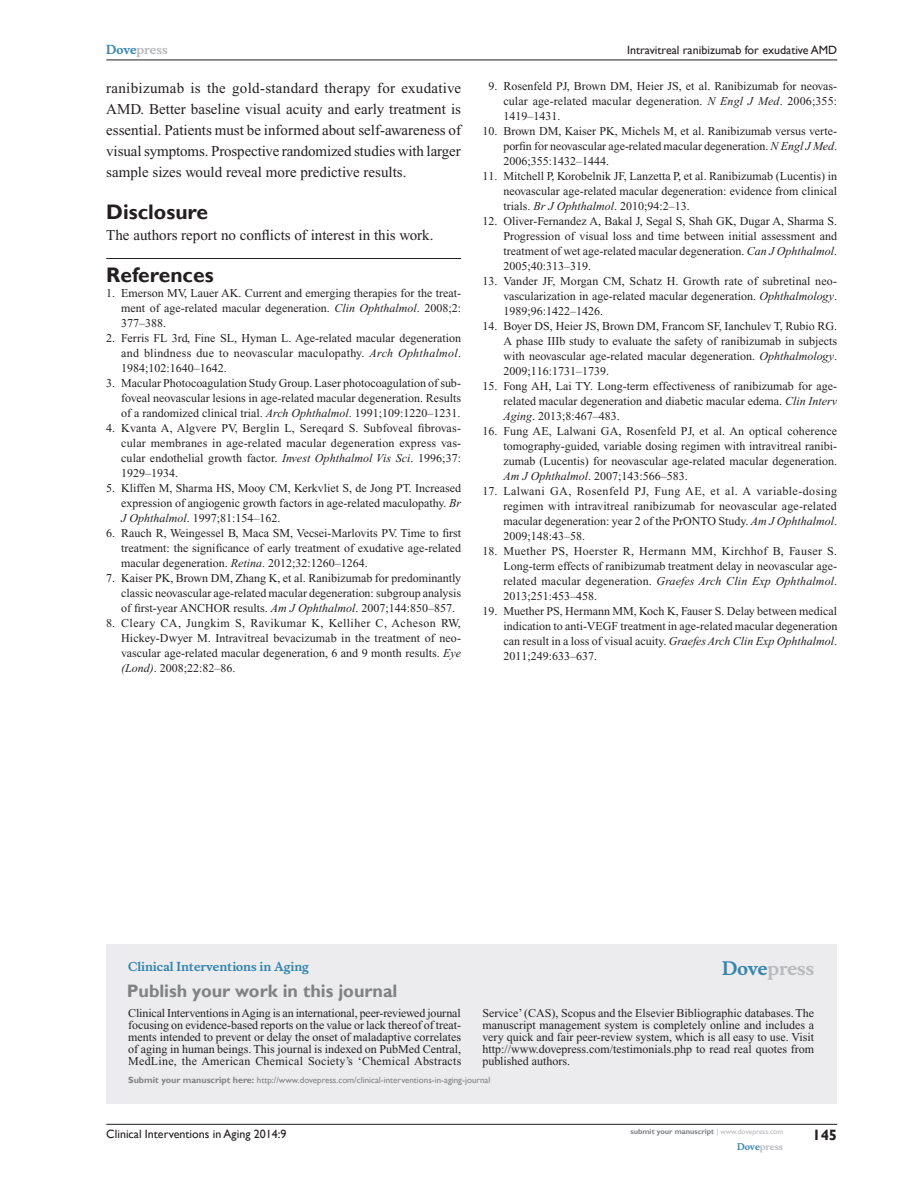
<style>
.page{position:relative;width:918px;height:1188px;background:#fff}
.page>*{position:absolute;margin:0;border:0;box-sizing:border-box;transform-origin:0 0}
.RefH{font:700 21px "Gill Sans";color:#231f20}
.PromBx-H1{font:700 18px "Gill Sans";color:#808285}
.PromBx-Brand{font:700 18px "Musee";color:#b8b9bc}
.TxF{font:15px/21px "Times New Roman";color:#231f20;text-align:justify}
.t1{font:700 15px "Gill Sans";color:#231f20}
.RefNL2{font:12px/15px "Times New Roman";color:#231f20;text-align:justify}
.RefNL1{font:12px/15px "Times New Roman";color:#231f20;text-align:justify}
.PromBx-Tx{font:12px/12px "Times New Roman";letter-spacing:.01em;color:#231f20;text-align:justify}
.t2{font:12px "Gill Sans";color:#231f20}
.PromBx-JrnlName{font:700 12px "Musee";color:#3485ae}
.t3{font:700 12px "Musee";color:#b8b9bc}
.PromBx-SubmitMssWebA{font:9px "Gill Sans";color:#808285}
.t4{font:700 9px "Musee";color:#b8b9bc}
.t5{font:700 7.5px "Gill Sans";color:#808285}
.s1{color:#3485ae}
.s2{font-style:italic}
.s3{font-weight:700}
.s4{font-weight:400;color:#b8b9bc}
</style>
<div class="page">
<div style="left:106px;top:944px;width:731px;height:159px;background:#ececee"></div>
<hr style="left:106px;top:1124px;width:731px;height:1px;background:#231f20">
<hr style="left:106px;top:60px;width:731px;height:1px;background:#231f20">
<hr style="left:106px;top:258px;width:355px;height:1px;background:#231f20">
<p class="t3" style="left:106px;top:43px;width:63px"><span class="s1">Dove</span>press</p>
<p class="TxF" style="left:106px;top:77px;width:356px">ranibizumab is the gold-standard therapy for exudative AMD. Better baseline visual acuity and early treatment is essential. Patients must be informed about self-awareness of visual symptoms. Prospective randomized studies with larger sample sizes would reveal more predictive results.</p>
<h1 class="RefH" style="left:106px;top:199px;width:103px">Disclosure</h1>
<p class="TxF" style="left:106px;top:224px;width:329px">The authors report no conflicts of interest in this work.</p>
<p class="RefH" style="left:106px;top:262px;width:109px">References</p>
<p class="RefNL1" style="left:121px;top:285px;width:341px;text-indent:-15px">1. Emerson MV, Lauer AK. Current and emerging therapies for the treat&shy;ment of age-related macular degeneration. <span class="s2">Clin Ophthalmol</span>. 2008;2:<br>377–388.</p>
<p class="RefNL1" style="left:121px;top:330px;width:341px;text-indent:-15px">2. Ferris FL 3rd, Fine SL, Hyman L. Age-related macular degeneration and blindness due to neovascular maculopathy. <span class="s2">Arch Ophthalmol</span>.<br>1984;102:1640–1642.</p>
<p class="RefNL1" style="left:121px;top:375px;width:341px;text-indent:-15px">3. Macular Photocoagulation Study Group. Laser photocoagulation of sub&shy;foveal neovascular lesions in age-related macular degeneration. Results of a randomized clinical trial. <span class="s2">Arch Ophthalmol</span>. 1991;109:1220–1231.</p>
<p class="RefNL1" style="left:121px;top:420px;width:341px;text-indent:-15px">4. Kvanta A, Algvere PV, Berglin L, Sereqard S. Subfoveal fibrovas&shy;cular membranes in age-related macular degeneration express vas&shy;cular endothelial growth factor. <span class="s2">Invest Ophthalmol Vis Sci</span>. 1996;37:<br>1929–1934.</p>
<p class="RefNL1" style="left:121px;top:480px;width:341px;text-indent:-15px">5. Kliffen M, Sharma HS, Mooy CM, Kerkvliet S, de Jong PT. Increased expression of angiogenic growth factors in age-related maculopathy. <span class="s2">Br J Ophthalmol</span>. 1997;81:154–162.</p>
<p class="RefNL1" style="left:121px;top:525px;width:341px;text-indent:-15px">6. Rauch R, Weingessel B, Maca SM, Vecsei-Marlovits PV. Time to first treatment: the significance of early treatment of exudative age-related macular degeneration. <span class="s2">Retina</span>. 2012;32:1260–1264.</p>
<p class="RefNL1" style="left:121px;top:570px;width:341px;text-indent:-15px">7. Kaiser PK, Brown DM, Zhang K, et al. Ranibizumab for predominantly classic neovascular age-related macular degeneration: subgroup analysis of first-year ANCHOR results. <span class="s2">Am J Ophthalmol</span>. 2007;144:850–857.</p>
<p class="RefNL1" style="left:121px;top:615px;width:341px;text-indent:-15px">8. Cleary CA, Jungkim S, Ravikumar K, Kelliher C, Acheson RW, Hickey-Dwyer M. Intravitreal bevacizumab in the treatment of neo&shy;vascular age-related macular degeneration, 6 and 9 month results. <span class="s2">Eye (Lond)</span>. 2008;22:82–86.</p>
<p class="t2" style="left:627px;top:43px;width:211px">Intravitreal ranibizumab for exudative AMD</p>
<p class="RefNL2" style="left:503px;top:79px;width:335px;text-indent:-15px">9. Rosenfeld PJ, Brown DM, Heier JS, et al. Ranibizumab for neovas&shy;cular age-related macular degeneration. <span class="s2">N Engl J Med</span>. 2006;355:<br>1419–1431.</p>
<p class="RefNL2" style="left:503px;top:124px;width:335px;text-indent:-21px">10. Brown DM, Kaiser PK, Michels M, et al. Ranibizumab versus verte&shy;porfin for neovascular age-related macular degeneration. <span class="s2">N Engl J Med</span>.<br>2006;355:1432–1444.</p>
<p class="RefNL2" style="left:503px;top:169px;width:335px;text-indent:-21px">11. Mitchell P, Korobelnik JF, Lanzetta P, et al. Ranibizumab (Lucentis) in neovascular age-related macular degeneration: evidence from clinical trials. <span class="s2">Br J Ophthalmol</span>. 2010;94:2–13.</p>
<p class="RefNL2" style="left:503px;top:214px;width:335px;text-indent:-21px">12. Oliver-Fernandez A, Bakal J, Segal S, Shah GK, Dugar A, Sharma S.<br>Progression of visual loss and time between initial assessment and treatment of wet age-related macular degeneration. <span class="s2">Can J Ophthalmol</span>.<br>2005;40:313–319.</p>
<p class="RefNL2" style="left:503px;top:274px;width:335px;text-indent:-21px">13. Vander JF, Morgan CM, Schatz H. Growth rate of subretinal neo&shy;vascularization in age-related macular degeneration. <span class="s2">Ophthalmology</span>.<br>1989;96:1422–1426.</p>
<p class="RefNL2" style="left:503px;top:319px;width:335px;text-indent:-21px">14. Boyer DS, Heier JS, Brown DM, Francom SF, Ianchulev T, Rubio RG.<br>A phase IIIb study to evaluate the safety of ranibizumab in subjects with neovascular age-related macular degeneration. <span class="s2">Ophthalmology</span>.<br>2009;116:1731–1739.</p>
<p class="RefNL2" style="left:503px;top:379px;width:335px;text-indent:-21px">15. Fong AH, Lai TY. Long-term effectiveness of ranibizumab for age&shy;related macular degeneration and diabetic macular edema. <span class="s2">Clin Interv Aging</span>. 2013;8:467–483.</p>
<p class="RefNL2" style="left:503px;top:424px;width:335px;text-indent:-21px">16. Fung AE, Lalwani GA, Rosenfeld PJ, et al. An optical coherence tomography-guided, variable dosing regimen with intravitreal ranibi&shy;zumab (Lucentis) for neovascular age-related macular degeneration.<br><span class="s2">Am J Ophthalmol</span>. 2007;143:566–583.</p>
<p class="RefNL2" style="left:503px;top:484px;width:335px;text-indent:-21px">17. Lalwani GA, Rosenfeld PJ, Fung AE, et al. A variable-dosing regimen with intravitreal ranibizumab for neovascular age-related macular degeneration: year 2 of the PrONTO Study. <span class="s2">Am J Ophthalmol</span>.<br>2009;148:43–58.</p>
<p class="RefNL2" style="left:503px;top:544px;width:335px;text-indent:-21px">18. Muether PS, Hoerster R, Hermann MM, Kirchhof B, Fauser S.<br>Long-term effects of ranibizumab treatment delay in neovascular age&shy;related macular degeneration. <span class="s2">Graefes Arch Clin Exp Ophthalmol</span>.<br>2013;251:453–458.</p>
<p class="RefNL2" style="left:503px;top:604px;width:335px;text-indent:-21px">19. Muether PS, Hermann MM, Koch K, Fauser S. Delay between medical indication to anti-VEGF treatment in age-related macular degeneration can result in a loss of visual acuity. <span class="s2">Graefes Arch Clin Exp Ophthalmol</span>.<br>2011;249:633–637.</p>
<p class="PromBx-JrnlName" style="left:128px;top:959px;width:182px">Clinical Interventions in Aging</p>
<p class="PromBx-H1" style="left:127px;top:980px;width:272px">Publish your work in this journal</p>
<p class="PromBx-Brand" style="left:722px;top:958px;width:94px"><span class="s1">Dove</span>press</p>
<p class="PromBx-Tx" style="left:128px;top:1007px;width:335px">Clinical Interventions in Aging is an international, peer-reviewed journal focusing on evidence-based reports on the value or lack thereof of treat&shy;ments intended to prevent or delay the onset of maladaptive correlates of aging in human beings. This journal is indexed on PubMed Central, MedLine, the American Chemical Society’s ‘Chemical Abstracts</p>
<p class="PromBx-Tx" style="left:482px;top:1007px;width:333px">Service’ (CAS), Scopus and the Elsevier Bibliographic databases. The manuscript management system is completely online and includes a very quick and fair peer-review system, which is all easy to use. Visit http://www.dovepress.com/testimonials.php to read real quotes from published authors.</p>
<p class="PromBx-SubmitMssWebA" style="left:128px;top:1075px;width:364px"><span class="s3">Submit your manuscript here:</span> http://www.dovepress.com/clinical-interventions-in-aging-journal</p>
<p class="t2" style="left:106px;top:1127px;width:182px">Clinical Interventions in Aging 2014:9</p>
<p class="t5" style="left:631px;top:1127px;width:154px">submit your manuscript <span class="s4">| www.dovepress.com</span></p>
<p class="t4" style="left:737px;top:1141px;width:48px"><span class="s1">Dove</span>press</p>
<p class="t1" style="left:812px;top:1126px;width:26px">145</p>
</div>
